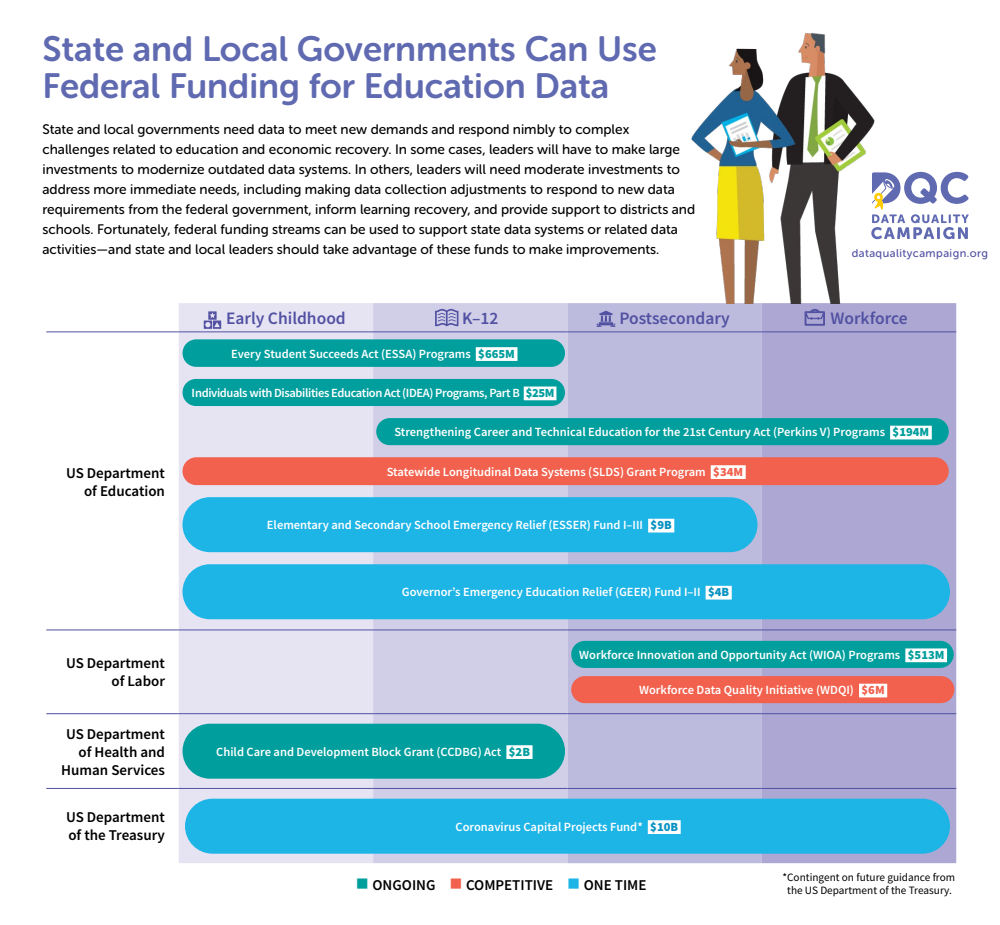
<style>
.page{position:relative;width:1000px;height:925px;background:#fff}
.page>*{position:absolute;margin:0;border:0;box-sizing:border-box;transform-origin:0 0}
.t1{font:35px/37px "Museo Sans Rounded 700";color:#606ab1}
.t2{font:600 17.5px "Source Sans Pro";color:#5251a2}
.t3{font:600 15px/18px "Source Sans Pro";color:#000;text-align:right}
.t4{font:13.75px/20px "Museo Sans Rounded 500";color:#000}
.t5{font:600 12.5px "Source Sans Pro";color:#fff}
.t6{font:600 12.5px "Source Sans Pro";letter-spacing:-.03em;color:#fff}
.t7{font:11.25px/13.5px "Source Sans Pro";color:#000;text-align:center}
.t8{font:11.25px "Museo Sans Rounded 500";letter-spacing:.04em;color:#5251a2}
.s1{font-weight:900;color:#009e9d}
.s2{font-weight:900;color:#f1614d}
.s3{font-weight:900;color:#0892c2}
.s4{color:#009e9d}
.s5{color:#f1614d}
.s6{color:#1db4e6}
</style>
<div class="page">
<div style="left:179px;top:303px;width:194px;height:560px;background:#e6e4f3"></div>
<div style="left:373px;top:303px;width:195px;height:560px;background:#d1cfe8"></div>
<div style="left:568px;top:303px;width:194px;height:560px;background:#bdbbdd"></div>
<div style="left:762px;top:303px;width:194px;height:560px;background:#aca8d3"></div>
<hr style="left:46px;top:332px;width:133px;height:1px;background:#5251a2">
<hr style="left:179px;top:332px;width:194px;height:1px;background:#5251a2">
<hr style="left:373px;top:332px;width:195px;height:1px;background:#5251a2">
<hr style="left:568px;top:332px;width:194px;height:1px;background:#5251a2">
<hr style="left:762px;top:332px;width:194px;height:1px;background:#5251a2">
<hr style="left:46px;top:630px;width:133px;height:1px;background:#5251a2">
<hr style="left:179px;top:630px;width:194px;height:1px;background:#5251a2">
<hr style="left:373px;top:630px;width:195px;height:1px;background:#5251a2">
<hr style="left:568px;top:630px;width:194px;height:1px;background:#5251a2">
<hr style="left:762px;top:630px;width:194px;height:1px;background:#5251a2">
<hr style="left:46px;top:713px;width:133px;height:1px;background:#5251a2">
<hr style="left:179px;top:713px;width:194px;height:1px;background:#5251a2">
<hr style="left:373px;top:713px;width:195px;height:1px;background:#5251a2">
<hr style="left:568px;top:713px;width:194px;height:1px;background:#5251a2">
<hr style="left:762px;top:713px;width:194px;height:1px;background:#5251a2">
<hr style="left:46px;top:788px;width:133px;height:1px;background:#5251a2">
<hr style="left:179px;top:788px;width:194px;height:1px;background:#5251a2">
<hr style="left:373px;top:788px;width:195px;height:1px;background:#5251a2">
<hr style="left:568px;top:788px;width:194px;height:1px;background:#5251a2">
<hr style="left:762px;top:788px;width:194px;height:1px;background:#5251a2">
<div style="left:182px;top:339px;width:383px;height:28px;background:#009e9d;border-radius:14px"></div>
<div style="left:476px;top:347px;width:41px;height:14px;background:#fff"></div>
<div style="left:182px;top:379px;width:383px;height:27px;background:#009e9d;border-radius:14px"></div>
<div style="left:524px;top:387px;width:32px;height:13px;background:#fff"></div>
<div style="left:182px;top:724px;width:383px;height:55px;background:#009e9d;border-radius:28px"></div>
<div style="left:506px;top:745px;width:27px;height:14px;background:#fff"></div>
<div style="left:571px;top:641px;width:383px;height:27px;background:#009e9d;border-radius:14px"></div>
<div style="left:905px;top:648px;width:42px;height:14px;background:#fff"></div>
<div style="left:182px;top:457px;width:767px;height:28px;background:#f1614d;border-radius:14px"></div>
<div style="left:711px;top:465px;width:35px;height:14px;background:#fff"></div>
<div style="left:571px;top:676px;width:383px;height:27px;background:#f1614d;border-radius:14px"></div>
<div style="left:859px;top:684px;width:28px;height:13px;background:#fff"></div>
<div style="left:182px;top:497px;width:576px;height:55px;background:#1db4e6;border-radius:28px"></div>
<div style="left:648px;top:519px;width:26px;height:14px;background:#fff"></div>
<div style="left:182px;top:564px;width:768px;height:55px;background:#1db4e6;border-radius:28px"></div>
<div style="left:706px;top:586px;width:26px;height:14px;background:#fff"></div>
<div style="left:185px;top:799px;width:765px;height:55px;background:#1db4e6;border-radius:28px"></div>
<div style="left:648px;top:820px;width:33px;height:14px;background:#fff"></div>
<div style="left:376px;top:418px;width:573px;height:27px;background:#009e9d;border-radius:14px"></div>
<div style="left:890px;top:426px;width:42px;height:13px;background:#fff"></div>
<svg style="left:204px;top:311px;width:17px;height:18px"></svg>
<svg style="left:435px;top:309px;width:24px;height:17px"></svg>
<svg style="left:805px;top:309px;width:20px;height:17px"></svg>
<svg style="left:596px;top:311px;width:20px;height:16px"></svg>
<svg style="left:878px;top:172px;width:91px;height:67px"></svg>
<img style="left:797px;top:32px;width:81px;height:271px">
<img style="left:691px;top:48px;width:106px;height:255px">
<p class="t1" style="left:42px;top:30px;width:616px">State and Local Governments Can Use<br>Federal Funding for Education Data</p>
<p class="t4" style="left:42px;top:119px;width:654px">State and local governments need data to meet new demands and respond nimbly to complex challenges related to education and economic recovery. In some cases, leaders will have to make large investments to modernize outdated data systems. In others, leaders will need moderate investments to address more immediate needs, including making data collection adjustments to respond to new data requirements from the federal government, inform learning recovery, and provide support to districts and schools. Fortunately, federal funding streams can be used to support state data systems or related data activities—and state and local leaders should take advantage of these funds to make improvements.</p>
<p class="t8" style="left:852px;top:247px;width:138px">dataqualitycampaign.org</p>
<p class="t2" style="left:226px;top:307px;width:121px">Early Childhood</p>
<p class="t2" style="left:462px;top:307px;width:38px">K–12</p>
<p class="t2" style="left:619px;top:307px;width:112px">Postsecondary</p>
<p class="t2" style="left:830px;top:307px;width:79px">Workforce</p>
<p class="t5" style="left:231px;top:345px;width:285px">Every Student Succeeds Act (ESSA) Programs <span class="s1">$665M</span></p>
<p class="t6" style="left:192px;top:385px;width:365px">Individuals with Disabilities Education Act (IDEA) Programs, Part B <span class="s1">$25M</span></p>
<p class="t3" style="left:66px;top:463px;width:100px">US Department of Education</p>
<p class="t3" style="left:66px;top:654px;width:100px">US Department of Labor</p>
<p class="t3" style="left:61px;top:725px;width:105px">US Department of Health and<br>Human Services</p>
<p class="t3" style="left:66px;top:808px;width:100px;text-align:left">US Department of the Treasury</p>
<p class="t5" style="left:394px;top:424px;width:536px">Strengthening Career and Technical Education for the 21st Century Act (Perkins V) Programs <span class="s1">$194M</span></p>
<p class="t5" style="left:387px;top:464px;width:358px">Statewide Longitudinal Data Systems (SLDS) Grant Program <span class="s2">$34M</span></p>
<p class="t5" style="left:267px;top:517px;width:406px">Elementary and Secondary School Emergency Relief (ESSER) Fund I–III <span class="s3">$9B</span></p>
<p class="t5" style="left:402px;top:584px;width:329px">Governor’s Emergency Education Relief (GEER) Fund I–II <span class="s3">$4B</span></p>
<p class="t5" style="left:579px;top:647px;width:367px">Workforce Innovation and Opportunity Act (WIOA) Programs <span class="s1">$513M</span></p>
<p class="t5" style="left:216px;top:744px;width:315px">Child Care and Development Block Grant (CCDBG) Act <span class="s1">$2B</span></p>
<p class="t5" style="left:639px;top:682px;width:247px">Workforce Data Quality Initiative (WDQI) <span class="s2">$6M</span></p>
<p class="t5" style="left:456px;top:819px;width:224px">Coronavirus Capital Projects Fund* <span class="s3">$10B</span></p>
<p class="t3" style="left:356px;top:876px;width:292px"><span class="s4">■</span> ONGOING <span class="s5">■</span> COMPETITIVE <span class="s6">■</span> ONE TIME</p>
<p class="t7" style="left:782px;top:870px;width:174px">*Contingent on future guidance from the US Department of the Treasury.</p>
</div>
